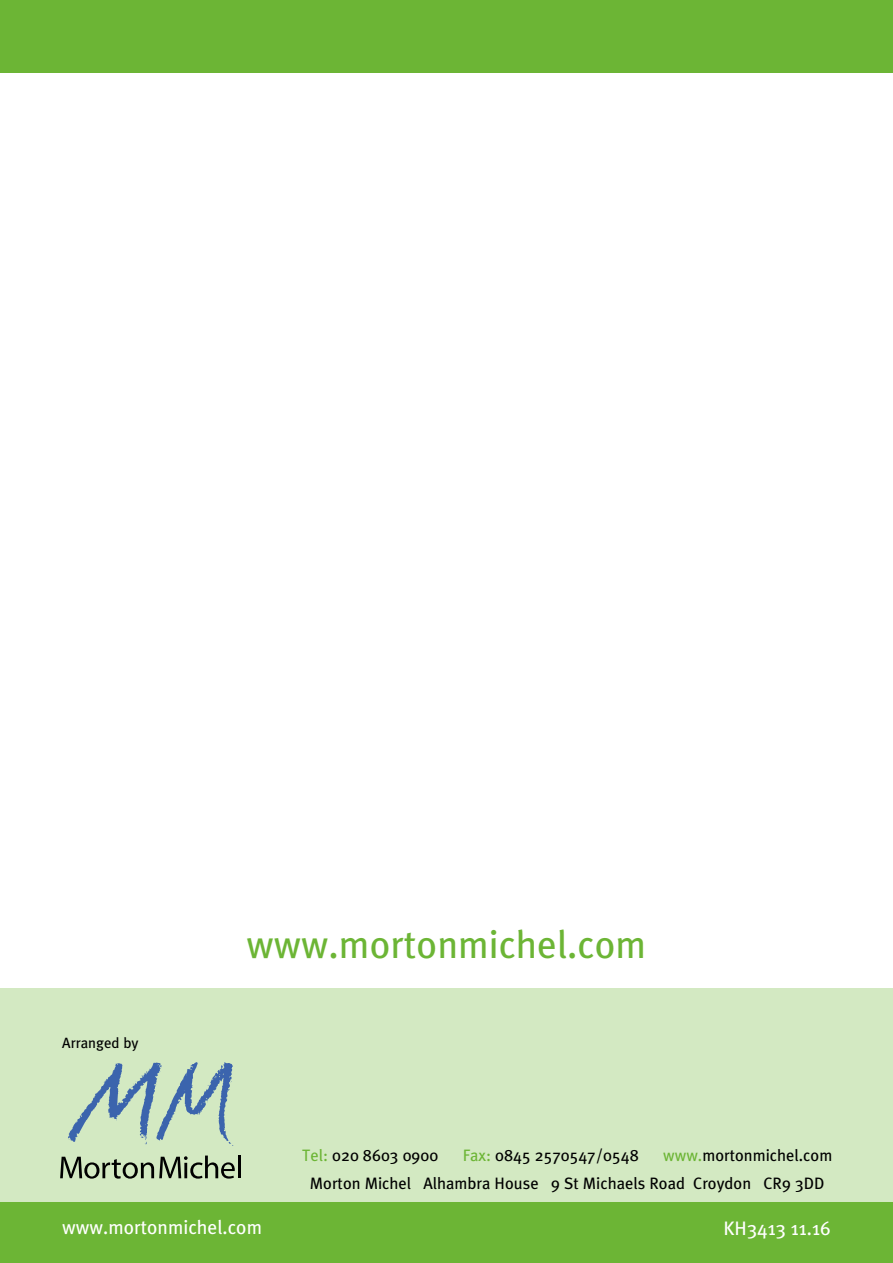
<style>
.page{position:relative;width:893px;height:1263px;background:#fff}
.page>*{position:absolute;margin:0;border:0;box-sizing:border-box;transform-origin:0 0}
.t1{font:39px "Meta Plus";color:#6cb535}
.t2{font:19.5px "Meta Plus";color:#fff}
.t3{font:16.5px/27.6px "Meta Plus";color:#000}
.t4{font:14.85px "Meta Plus";color:#000}
.s1{color:#6cb535}
</style>
<div class="page">
<div style="left:0;top:989px;width:893px;height:216px;background:#d3e9c2"></div>
<div style="left:0;top:0;width:893px;height:72px;background:#6cb535"></div>
<div style="left:0;top:1203px;width:893px;height:60px;background:#6cb535"></div>
<svg style="left:60px;top:1155px;width:175px;height:23px"></svg>
<hr style="left:238px;top:1155px;width:2px;height:23px;background:#000">
<svg style="left:68px;top:1062px;width:166px;height:84px"></svg>
<p class="t4" style="left:62px;top:1034px;width:78px">Arranged by</p>
<h1 class="t1" style="left:247px;top:921px;width:401px">www.mortonmichel.com</h1>
<p class="t3" style="left:302px;top:1141px;width:138px"><span class="s1">Tel:</span> 020 8603 0900</p>
<p class="t3" style="left:463px;top:1141px;width:177px"><span class="s1">Fax:</span> 0845 2570547/0548</p>
<p class="t3" style="left:310px;top:1141px;width:524px;text-indent:353px"><span class="s1">www.</span>mortonmichel.com<br>Morton Michel Alhambra House 9 St Michaels Road Croydon CR9 3DD</p>
<p class="t2" style="left:62px;top:1216px;width:201px">www.mortonmichel.com</p>
<p class="t2" style="left:723px;top:1217px;width:109px">KH3413 11.16</p>
</div>
